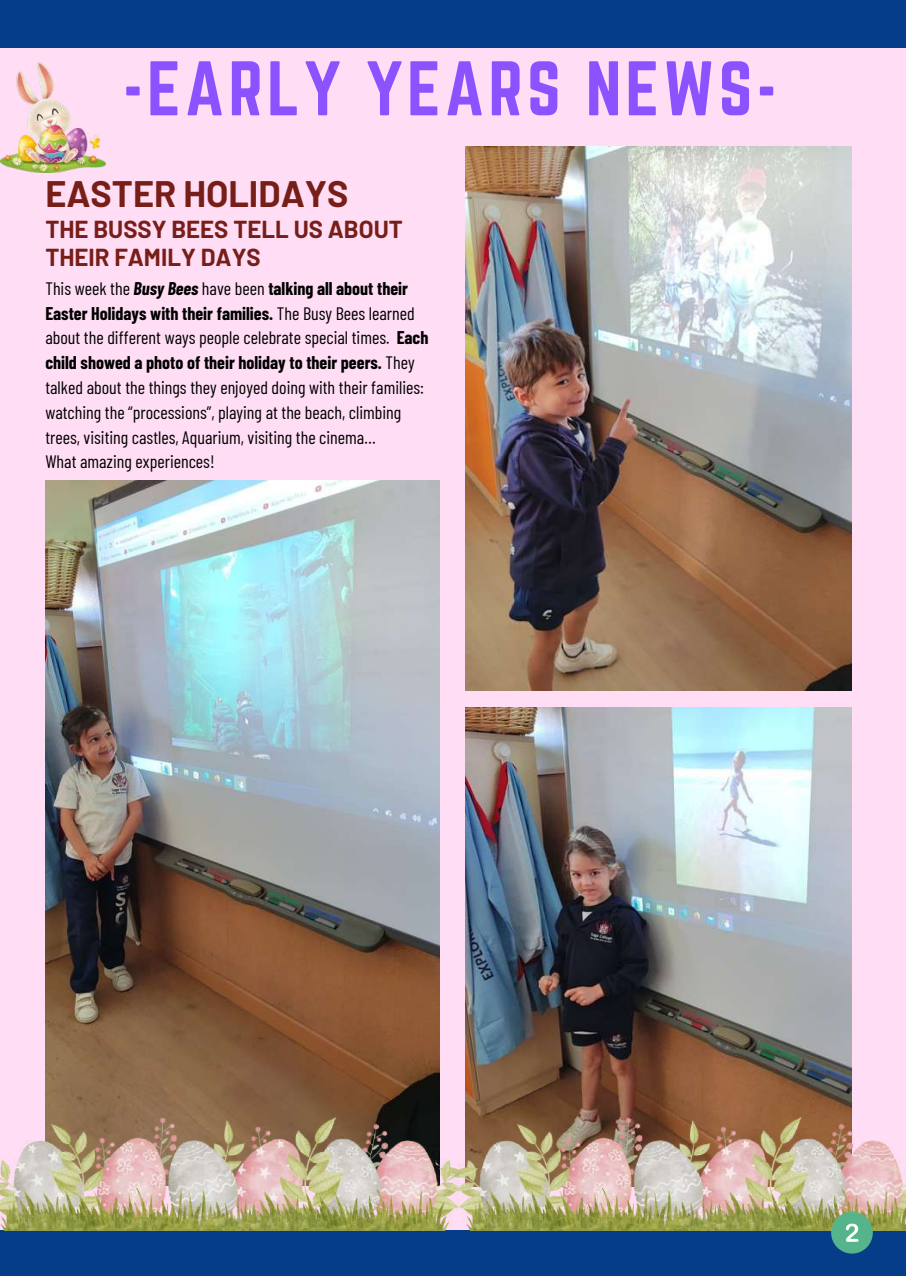
<style>
.page{position:relative;width:906px;height:1276px;background:#ffdef5}
.page>*{position:absolute;margin:0;border:0;box-sizing:border-box;transform-origin:0 0}
.t1{font:67.5px "Norwester";letter-spacing:.06em;color:#8c52ff}
.t2{font:700 36px "Barlow";color:#781e19}
.t3{font:700 24px/28.2px "Barlow";color:#781e19}
.t4{font:18px/24.8px "Barlow Condensed";color:#000}
.s1{font-weight:700;font-style:italic}
.s2{font-weight:700}
</style>
<div class="page">
<div style="left:0;top:1230px;width:906px;height:46px;background:#053d89"></div>
<div style="left:0;top:0;width:906px;height:48px;background:#053d89"></div>
<img style="left:45px;top:480px;width:394px;height:637px">
<img style="left:465px;top:708px;width:386px;height:409px">
<img style="left:465px;top:146px;width:386px;height:544px">
<img style="left:477px;top:1117px;width:429px;height:113px">
<div style="left:831px;top:1212px;width:41px;height:41px;background:#56b48c;border-radius:50%"></div>
<svg style="left:846px;top:1223px;width:12px;height:19px"></svg>
<img style="left:0;top:1117px;width:477px;height:113px">
<img style="left:0;top:63px;width:106px;height:110px">
<h1 class="t1" style="left:123px;top:48px;width:655px">-EARLY YEARS NEWS-</h1>
<h2 class="t2" style="left:45px;top:171px;width:304px">EASTER HOLIDAYS</h2>
<h3 class="t3" style="left:45px;top:214px;width:359px">THE BUSSY BEES TELL US ABOUT<br>THEIR FAMILY DAYS</h3>
<p class="t4" style="left:45px;top:275px;width:384px">This week the <span class="s1">Busy Bees</span> have been <span class="s2">talking all about their Easter Holidays with their families.</span> The Busy Bees learned about the different ways people celebrate special times. <span class="s2">Each child showed a photo of their holiday to their peers.</span> They talked about the things they enjoyed doing with their families: watching the “processions”, playing at the beach, climbing trees, visiting castles, Aquarium, visiting the cinema…<br>What amazing experiences!</p>
</div>
